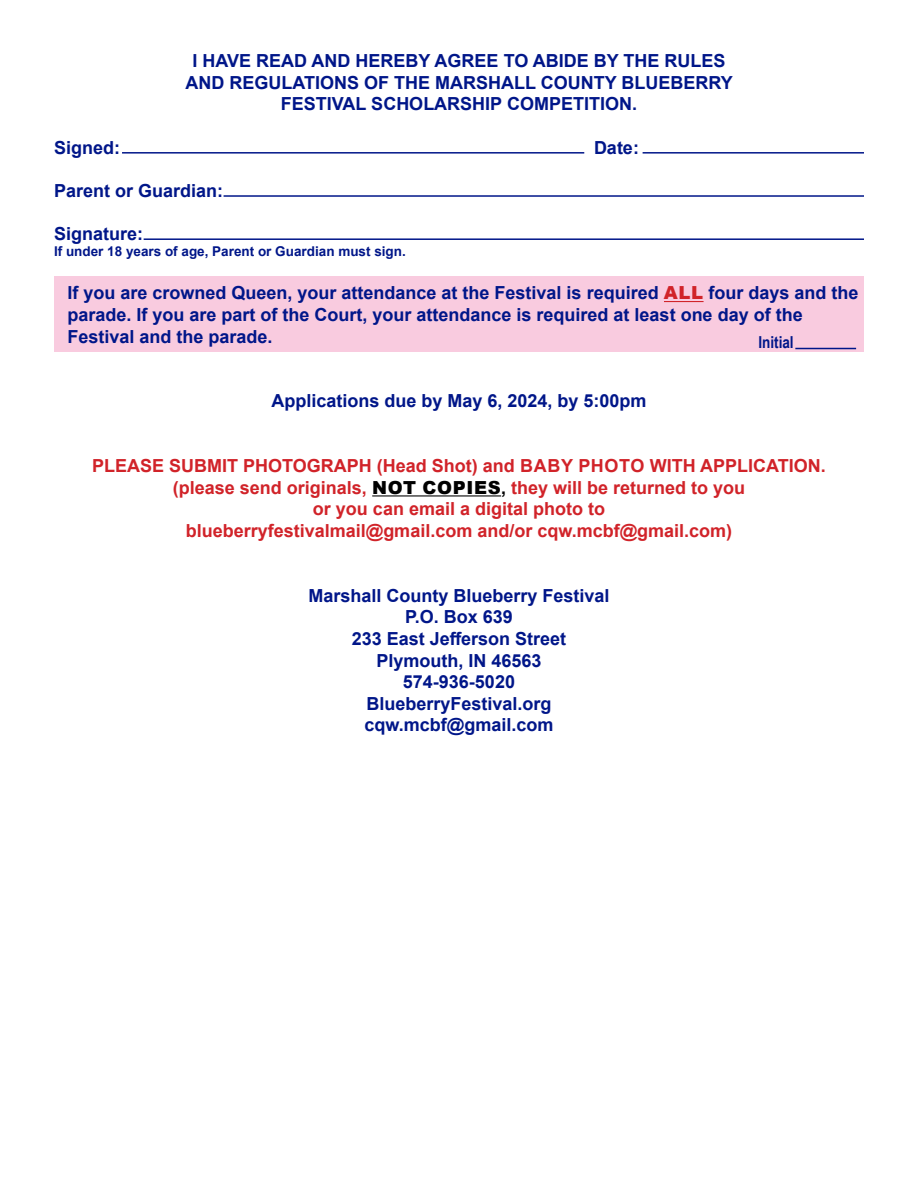
<style>
.page{position:relative;width:918px;height:1188px;background:#fff}
.page>*{position:absolute;margin:0;border:0;box-sizing:border-box;transform-origin:0 0}
.t1{font:700 18px/21.6px "Arial";color:#001689}
.t2{font:700 18px "Arial";color:#d12329}
.t3{font:700 16.5px "Arial Narrow";color:#001689}
.t4{font:700 13.5px "Arial";color:#001689}
.s1{font-weight:900;color:#d12329}
.s2{font-weight:900;color:#000}
.s3{color:#000}
</style>
<div class="page">
<div style="left:54px;top:276px;width:810px;height:76px;background:#f9cbdf"></div>
<hr style="left:664px;top:301px;width:40px;height:1px;background:#d12329">
<hr style="left:372px;top:495px;width:129px;height:1px;background:#000">
<hr style="left:122px;top:152px;width:462px;height:2px;background:#001689">
<hr style="left:224px;top:195px;width:640px;height:2px;background:#001689">
<hr style="left:144px;top:238px;width:720px;height:2px;background:#001689">
<hr style="left:643px;top:152px;width:221px;height:2px;background:#001689">
<hr style="left:795px;top:348px;width:61px;height:1px;background:#001689">
<p class="t1" style="left:193px;top:50px;width:534px">I HAVE READ AND HEREBY AGREE TO ABIDE BY THE RULES</p>
<p class="t1" style="left:185px;top:72px;width:549px">AND REGULATIONS OF THE MARSHALL COUNTY BLUEBERRY</p>
<p class="t1" style="left:281px;top:93px;width:358px">FESTIVAL SCHOLARSHIP COMPETITION.</p>
<p class="t1" style="left:54px;top:137px;width:68px">Signed:</p>
<p class="t1" style="left:594px;top:137px;width:46px">Date:</p>
<p class="t1" style="left:54px;top:180px;width:171px">Parent or Guardian:</p>
<p class="t1" style="left:54px;top:223px;width:91px">Signature:</p>
<p class="t4" style="left:54px;top:242px;width:353px">If under 18 years of age, Parent or Guardian must sign.</p>
<p class="t1" style="left:68px;top:282px;width:793px">If you are crowned Queen, your attendance at the Festival is required <span class="s1">ALL</span> four days and the parade. If you are part of the Court, your attendance is required at least one day of the<br>Festival and the parade.</p>
<p class="t3" style="left:758px;top:330px;width:37px">Initial</p>
<p class="t1" style="left:271px;top:390px;width:377px">Applications due by May 6, 2024, by 5:00pm</p>
<p class="t2" style="left:92px;top:453px;width:735px">PLEASE SUBMIT PHOTOGRAPH (Head Shot) and BABY PHOTO WITH APPLICATION.</p>
<p class="t2" style="left:173px;top:475px;width:574px">(please send originals, <span class="s2">NOT COPIES</span><span class="s3">,</span> they will be returned to you</p>
<p class="t2" style="left:313px;top:496px;width:294px">or you can email a digital photo to</p>
<p class="t2" style="left:186px;top:518px;width:548px">blueberryfestivalmail@gmail.com and/or cqw.mcbf@gmail.com)</p>
<p class="t1" style="left:308px;top:585px;width:303px">Marshall County Blueberry Festival</p>
<p class="t1" style="left:405px;top:606px;width:109px">P.O. Box 639</p>
<p class="t1" style="left:352px;top:628px;width:216px">233 East Jefferson Street</p>
<p class="t1" style="left:376px;top:650px;width:167px">Plymouth, IN 46563</p>
<p class="t1" style="left:403px;top:671px;width:114px">574-936-5020</p>
<p class="t1" style="left:366px;top:693px;width:187px">BlueberryFestival.org</p>
<p class="t1" style="left:365px;top:714px;width:190px">cqw.mcbf@gmail.com</p>
</div>
